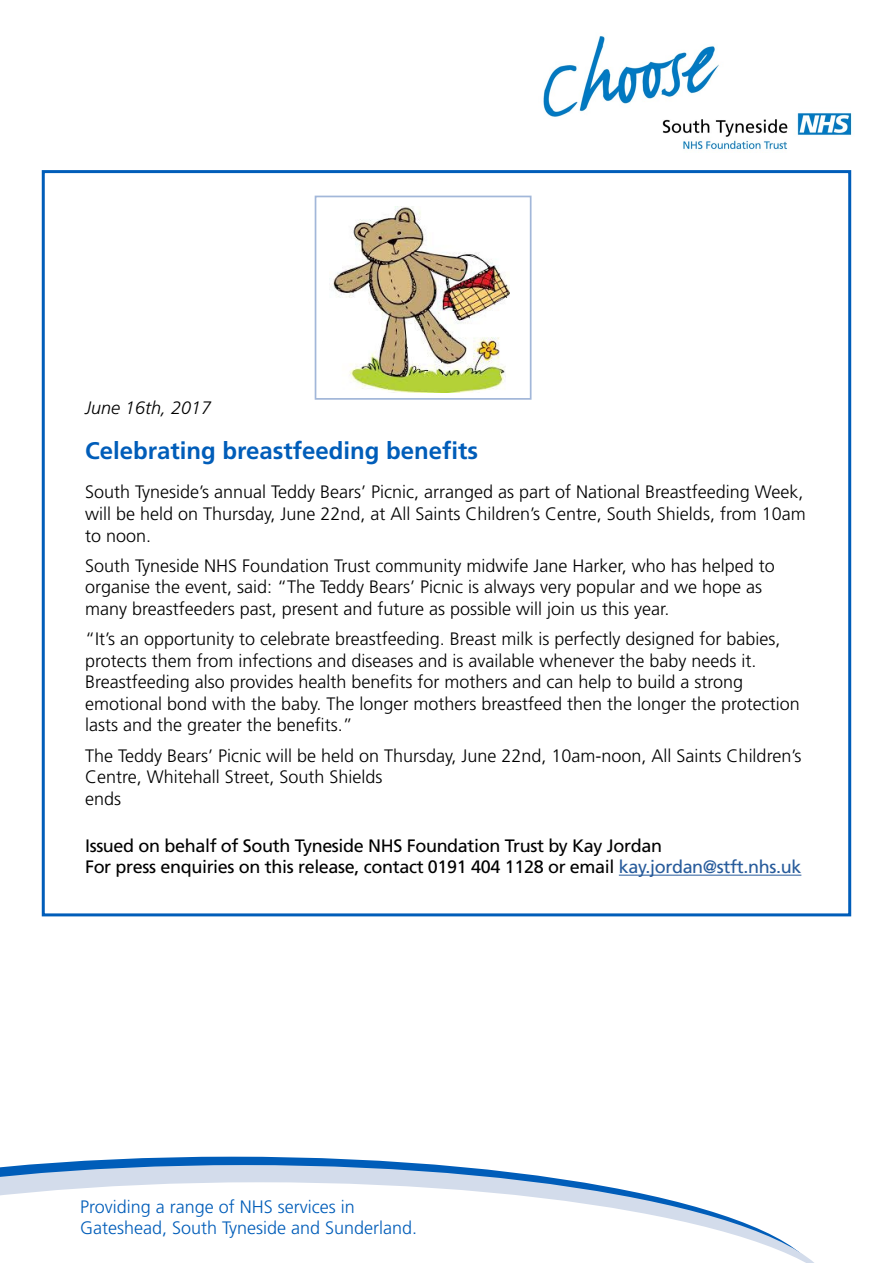
<style>
.page{position:relative;width:893px;height:1263px;background:#fff}
.page>*{position:absolute;margin:0;border:0;box-sizing:border-box;transform-origin:0 0}
.t1{font:700 24px "Frutiger";color:#005db9}
.t2{font:300 18px/21.6px "Frutiger";color:#000}
.t3{font:18px/21.6px "Frutiger";letter-spacing:-.02em;color:#000}
.t4{font:300 18px/21.6px "Frutiger";color:#005db9}
.t5{font:italic 300 18px "Frutiger";color:#000}
.s1{color:#275b9b}
</style>
<div class="page">
<img style="left:543px;top:36px;width:309px;height:114px">
<svg style="left:25px;top:1157px;width:414px;height:8px;fill:#005db9"></svg>
<svg style="left:0;top:1165px;width:580px;height:17px;background:#a7c2e1"></svg>
<svg style="left:0;top:1182px;width:814px;height:81px"></svg>
<div style="left:42px;top:170px;width:809px;height:746px;background:#fff;border:3px solid #005db9"></div>
<img style="left:329px;top:206px;width:181px;height:186px">
<div style="left:315px;top:196px;width:216px;height:204px;border:2px solid #a2b7d9"></div>
<hr style="left:619px;top:875px;width:182px;height:1px;background:#275b9b">
<p class="t5" style="left:85px;top:397px;width:128px">June 16th, 2017</p>
<h1 class="t1" style="left:85px;top:436px;width:395px">Celebrating breastfeeding benefits</h1>
<p class="t2" style="left:85px;top:481px;width:722px;text-align:justify">South Tyneside’s annual Teddy Bears’ Picnic, arranged as part of National Breastfeeding Week, will be held on Thursday, June 22nd, at All Saints Children’s Centre, South Shields, from 10am to noon.</p>
<p class="t2" style="left:85px;top:555px;width:691px">South Tyneside NHS Foundation Trust community midwife Jane Harker, who has helped to organise the event, said: “The Teddy Bears’ Picnic is always very popular and we hope as many breastfeeders past, present and future as possible will join us this year.</p>
<p class="t2" style="left:85px;top:628px;width:716px">“It’s an opportunity to celebrate breastfeeding. Breast milk is perfectly designed for babies, protects them from infections and diseases and is available whenever the baby needs it.<br>Breastfeeding also provides health benefits for mothers and can help to build a strong emotional bond with the baby. The longer mothers breastfeed then the longer the protection lasts and the greater the benefits.”</p>
<p class="t2" style="left:85px;top:744px;width:718px">The Teddy Bears’ Picnic will be held on Thursday, June 22nd, 10am-noon, All Saints Children’s<br>Centre, Whitehall Street, South Shields<br>ends</p>
<p class="t3" style="left:85px;top:834px;width:718px">Issued on behalf of South Tyneside NHS Foundation Trust by Kay Jordan<br>For press enquiries on this release, contact 0191 404 1128 or email <span class="s1">kay.jordan@stft.nhs.uk</span></p>
<p class="t4" style="left:80px;top:1196px;width:339px">Providing a range of NHS services in<br>Gateshead, South Tyneside and Sunderland.</p>
</div>
